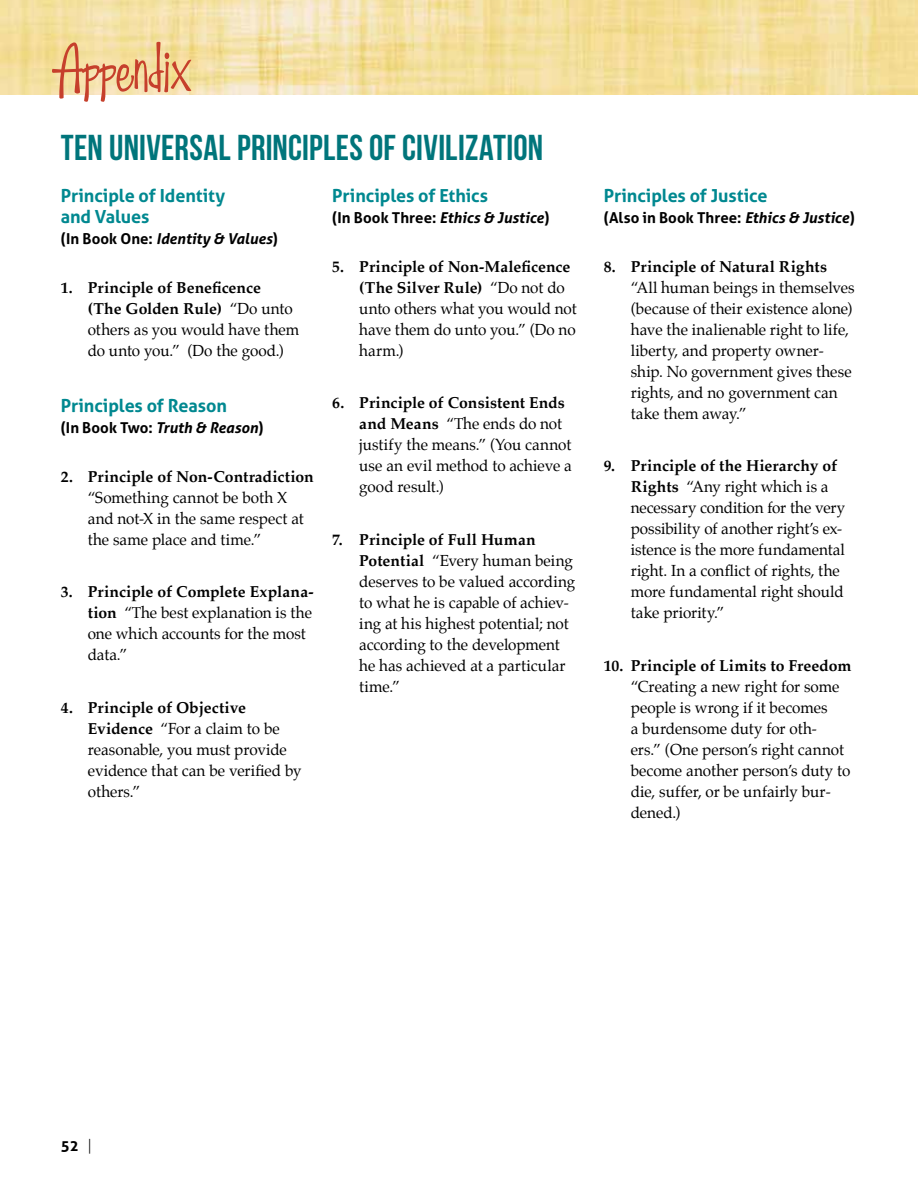
<style>
.page{position:relative;width:918px;height:1188px;background:#fff}
.page>*{position:absolute;margin:0;border:0;box-sizing:border-box;transform-origin:0 0}
.t1{font:60px "Fabulous 50 s Normal";letter-spacing:.015em;color:#c6402c}
.t2{font:36px "Bebas Neue";letter-spacing:.01em;color:#00757b}
.t3{font:700 18px/21px "Aller";letter-spacing:-.005em;color:#008890}
.t4{font:15.75px/21px "Palatino";letter-spacing:-.005em;color:#000}
.t5{font:700 15.75px "Palatino";color:#000}
.t6{font:700 15px "Aller";letter-spacing:.005em;color:#000}
.t7{font:italic 700 15px "Aller";color:#000}
.s1{font-style:normal}
.s2{font-weight:700}
.s3{font-style:italic}
.s4{font-weight:300;font-size:15.6px}
</style>
<div class="page">
<img style="left:0;top:0;width:918px;height:94px">
<h1 class="t1" style="left:60px;top:33px;width:131px">Appendix</h1>
<h2 class="t2" style="left:61px;top:128px;width:484px">TEN UNIVERSAL PRINCIPLES OF CIVILIZATION</h2>
<p class="t3" style="left:61px;top:185px;width:166px">Principle of Identity and Values</p>
<p class="t7" style="left:61px;top:230px;width:219px"><span class="s1">(In Book One:</span> Identity &amp; Values<span class="s1">)</span></p>
<p class="t4" style="left:88px;top:277px;width:213px;text-indent:-27px"><span class="s2">1. Principle of Beneficence<br>(The Golden Rule)</span> “Do unto others as you would have them do unto you.” (Do the good.)</p>
<p class="t3" style="left:61px;top:395px;width:168px">Principles of Reason</p>
<p class="t6" style="left:61px;top:419px;width:204px">(In Book Two: <span class="s3">Truth &amp; Reason</span>)</p>
<p class="t5" style="left:61px;top:463px;width:255px">2. Principle of Non-Contradiction</p>
<p class="t4" style="left:88px;top:487px;width:217px">“Something cannot be both X and not-X in the same respect at the same place and time.”</p>
<p class="t4" style="left:88px;top:582px;width:227px;text-indent:-27px"><span class="s2">3. Principle of Complete Explana&shy;tion</span> “The best explanation is the one which accounts for the most data.”</p>
<p class="t4" style="left:88px;top:697px;width:216px;text-indent:-27px"><span class="s2">4. Principle of Objective<br>Evidence</span> “For a claim to be reasonable, you must provide evidence that can be verified by others.”</p>
<p class="t3" style="left:332px;top:185px;width:157px">Principles of Ethics</p>
<p class="t6" style="left:332px;top:209px;width:219px">(In Book Three: <span class="s3">Ethics &amp; Justice</span>)</p>
<p class="t4" style="left:359px;top:256px;width:219px;text-indent:-27px"><span class="s2">5. Principle of Non-Maleficence (The Silver Rule)</span> “Do not do unto others what you would not have them do unto you.” (Do no harm.)</p>
<p class="t4" style="left:359px;top:393px;width:214px;text-indent:-27px"><span class="s2">6. Principle of Consistent Ends and Means</span> “The ends do not justify the means.” (You cannot use an evil method to achieve a good result.)</p>
<p class="t4" style="left:359px;top:529px;width:218px;text-indent:-27px"><span class="s2">7. Principle of Full Human<br>Potential</span> “Every human being deserves to be valued according to what he is capable of achiev&shy;ing at his highest potential; not according to the development he has achieved at a particular time.”</p>
<p class="t3" style="left:604px;top:185px;width:165px">Principles of Justice</p>
<p class="t6" style="left:604px;top:209px;width:252px">(Also in Book Three: <span class="s3">Ethics &amp; Justice</span>)</p>
<p class="t5" style="left:604px;top:253px;width:225px">8. Principle of Natural Rights</p>
<p class="t4" style="left:631px;top:277px;width:226px">“All human beings in themselves (because of their existence alone) have the inalienable right to life, liberty, and property owner&shy;ship. No government gives these rights, and no government can take them away.”</p>
<p class="t4" style="left:631px;top:456px;width:216px;text-indent:-27px"><span class="s2">9. Principle of the Hierarchy of<br>Rights</span> “Any right which is a necessary condition for the very possibility of another right’s ex&shy;istence is the more fundamental right. In a conflict of rights, the more fundamental right should take priority.”</p>
<p class="t5" style="left:604px;top:652px;width:249px">10. Principle of Limits to Freedom</p>
<p class="t4" style="left:631px;top:676px;width:221px">“Creating a new right for some people is wrong if it becomes<br>a burdensome duty for oth&shy;ers.” (One person’s right cannot become another person’s duty to die, suffer, or be unfairly bur&shy;dened.)</p>
<p class="t6" style="left:61px;top:1136px;width:32px">52 <span class="s4">|</span></p>
</div>
